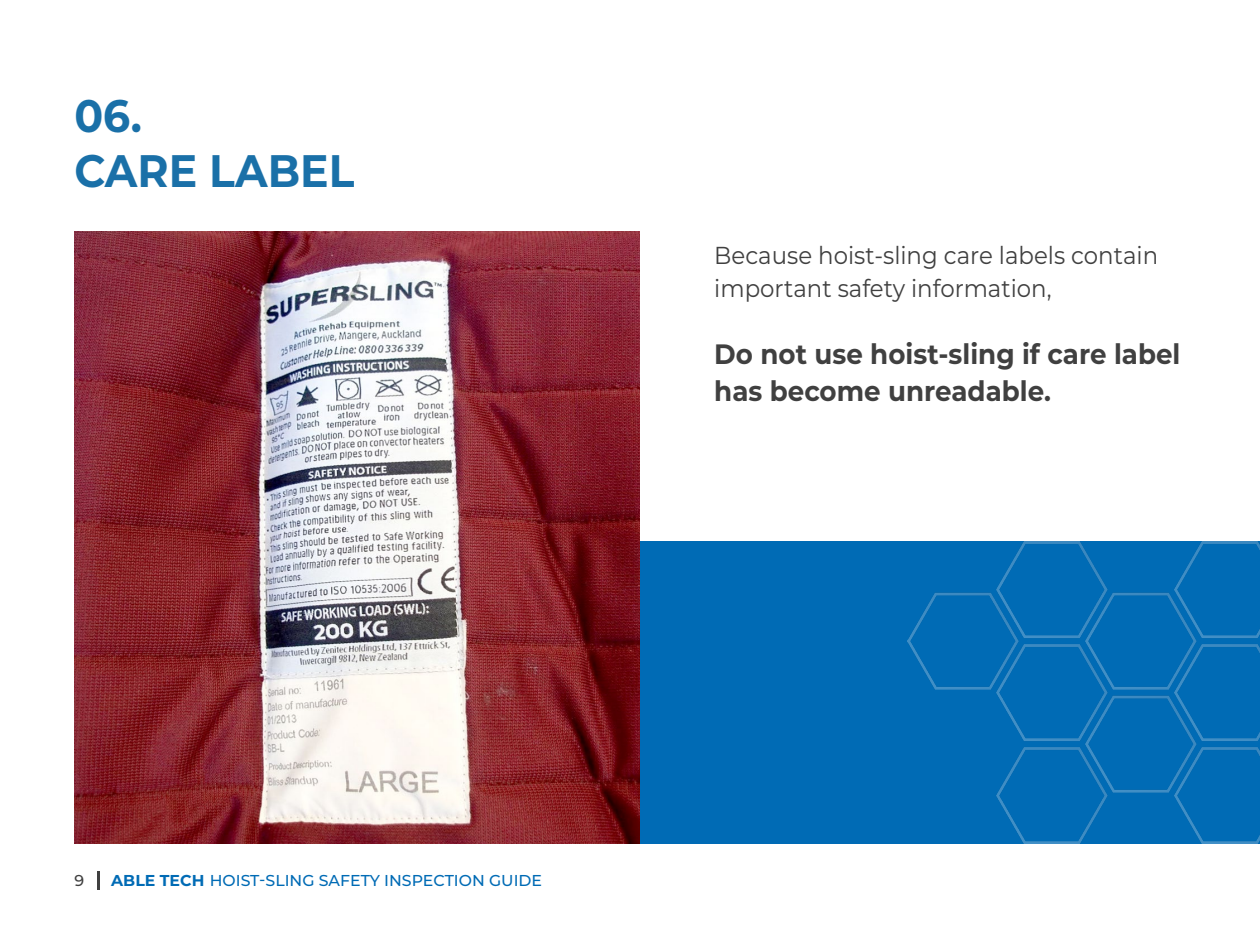
<style>
.page{position:relative;width:1260px;height:945px;background:#fff}
.page>*{position:absolute;margin:0;border:0;box-sizing:border-box;transform-origin:0 0}
.t1{font:700 45.5px/54.6px "Montserrat";color:#1a70a8;scale:.93 1}
.t2{font:700 28px/36.8px "Montserrat";color:#404040;scale:.93 1}
.t3{font:24.5px/33.2px "Montserrat";color:#404040;scale:.93 1}
.t4{font:500 15.75px "Montserrat";color:#006bb5}
.t5{font:500 15.75px "Montserrat";color:#404040}
.s1{font-weight:700}
</style>
<div class="page">
<hr style="left:97px;top:871px;width:3px;height:19px;background:#404040">
<div style="left:364px;top:541px;width:896px;height:302px;background:#006bb5"></div>
<img style="left:908px;top:542px;width:352px;height:301px">
<img style="left:74px;top:231px;width:566px;height:612px">
<p class="t1" style="left:74px;top:87px;width:303px">06.<br>CARE LABEL</p>
<p class="t3" style="left:714px;top:238px;width:479px">Because hoist-sling care labels contain important safety information,</p>
<p class="t2" style="left:714px;top:334px;width:503px">Do not use hoist-sling if care label has become unreadable.</p>
<p class="t5" style="left:74px;top:869px;width:11px">9</p>
<p class="t4" style="left:111px;top:869px;width:432px"><span class="s1">ABLE TECH</span> HOIST-SLING SAFETY INSPECTION GUIDE</p>
</div>
